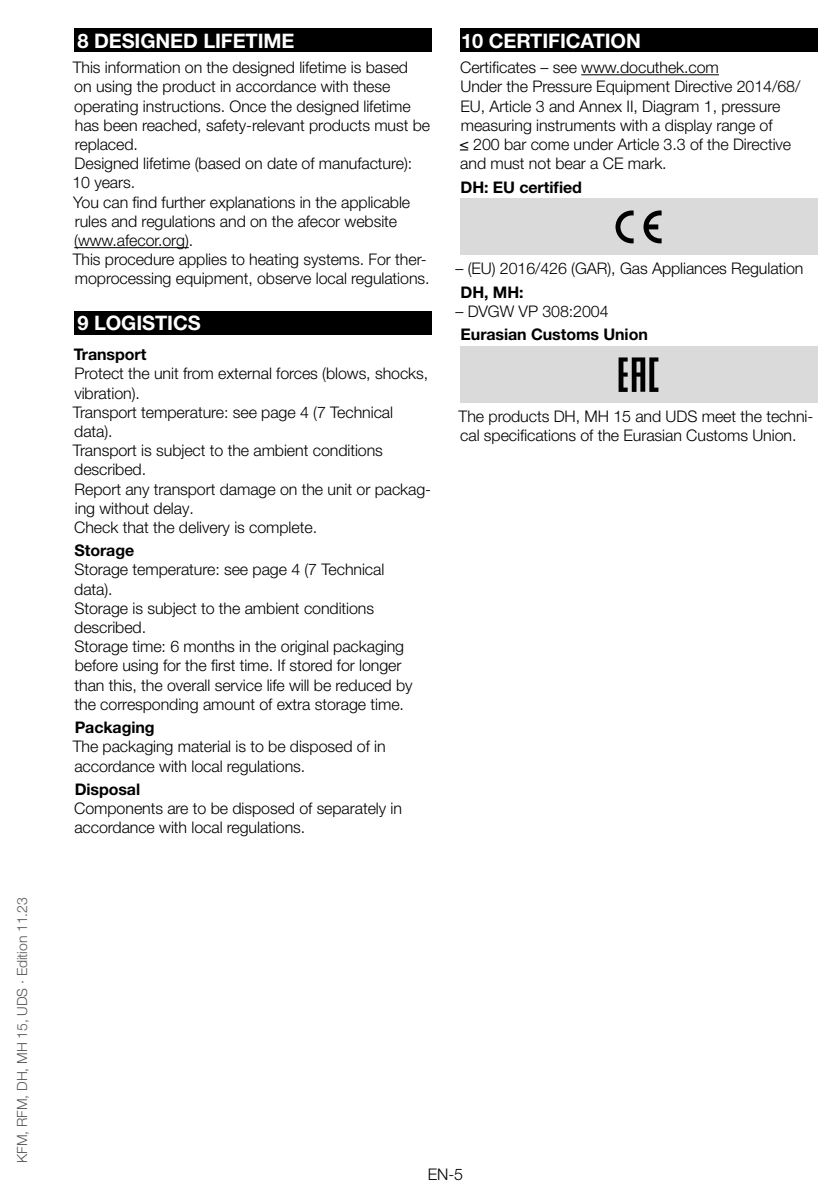
<style>
.page{position:relative;width:840px;height:1191px;background:#fff}
.page>*{position:absolute;margin:0;border:0;box-sizing:border-box;transform-origin:0 0}
.t1{font:700 20px "Helvetica Neue LT Pro";letter-spacing:-.005em;color:#fff}
.t2{font:300 16px/19.2px "Helvetica Neue LT Pro";letter-spacing:-.005em;color:#000}
.t3{font:700 16px "Helvetica Neue LT Pro";letter-spacing:-.005em;color:#000}
.t4{font:300 14px "Helvetica Neue LT Pro";letter-spacing:-.005em;color:#575756}
</style>
<div class="page">
<div style="left:74px;top:28px;width:357px;height:24px;background:#000"></div>
<hr style="left:74px;top:247px;width:115px;height:1px;background:#000">
<div style="left:74px;top:311px;width:357px;height:24px;background:#000"></div>
<div style="left:459px;top:28px;width:357px;height:24px;background:#000"></div>
<hr style="left:581px;top:74px;width:137px;height:1px;background:#000">
<div style="left:459px;top:199px;width:357px;height:56px;background:#dadada"></div>
<svg style="left:615px;top:210px;width:18px;height:33px"></svg>
<svg style="left:643px;top:210px;width:18px;height:33px"></svg>
<div style="left:459px;top:346px;width:357px;height:57px;background:#dadada"></div>
<svg style="left:618px;top:357px;width:40px;height:35px"></svg>
<p class="t4" style="left:13px;top:1162px;width:267px;rotate:-90deg">KFM, RFM, DH, MH 15, UDS · Edition 11.23</p>
<p class="t1" style="left:78px;top:28px;width:216px">8 DESIGNED LIFETIME</p>
<p class="t2" style="left:72px;top:58px;width:359px">This information on the designed lifetime is based<br>on using the product in accordance with these operating instructions. Once the designed lifetime has been reached, safety-relevant products must be replaced.<br>Designed lifetime (based on date of manufacture):<br>10 years.<br>You can find further explanations in the applicable rules and regulations and on the afecor website (www.afecor.org).<br>This procedure applies to heating systems. For ther&shy;moprocessing equipment, observe local regulations.</p>
<p class="t1" style="left:77px;top:311px;width:124px">9 LOGISTICS</p>
<p class="t3" style="left:74px;top:344px;width:74px">Transport</p>
<p class="t2" style="left:73px;top:364px;width:360px">Protect the unit from external forces (blows, shocks, vibration).<br>Transport temperature: see page 4 (7 Technical data).<br>Transport is subject to the ambient conditions described.<br>Report any transport damage on the unit or packag&shy;ing without delay.<br>Check that the delivery is complete.</p>
<p class="t3" style="left:74px;top:540px;width:61px">Storage</p>
<p class="t2" style="left:74px;top:560px;width:340px">Storage temperature: see page 4 (7 Technical data).<br>Storage is subject to the ambient conditions described.<br>Storage time: 6 months in the original packaging before using for the first time. If stored for longer than this, the overall service life will be reduced by the corresponding amount of extra storage time.</p>
<p class="t3" style="left:75px;top:717px;width:81px">Packaging</p>
<p class="t2" style="left:73px;top:736px;width:314px">The packaging material is to be disposed of in accordance with local regulations.</p>
<p class="t3" style="left:75px;top:779px;width:67px">Disposal</p>
<p class="t2" style="left:74px;top:798px;width:329px">Components are to be disposed of separately in accordance with local regulations.</p>
<p class="t1" style="left:461px;top:28px;width:165px">10 CERTIFICATION</p>
<p class="t2" style="left:459px;top:58px;width:342px">Certificates – see www.docuthek.com<br>Under the Pressure Equipment Directive 2014/68/ EU, Article 3 and Annex II, Diagram 1, pressure measuring instruments with a display range of<br>≤ 200 bar come under Article 3.3 of the Directive and must not bear a CE mark.</p>
<p class="t3" style="left:460px;top:177px;width:123px">DH: EU certified</p>
<p class="t2" style="left:455px;top:259px;width:349px">– (EU) 2016/426 (GAR), Gas Appliances Regulation</p>
<p class="t3" style="left:460px;top:282px;width:64px">DH, MH:</p>
<p class="t2" style="left:455px;top:301px;width:155px">– DVGW VP 308:2004</p>
<p class="t3" style="left:460px;top:325px;width:189px">Eurasian Customs Union</p>
<p class="t2" style="left:458px;top:406px;width:356px">The products DH, MH 15 and UDS meet the techni&shy;cal specifications of the Eurasian Customs Union.</p>
<p class="t2" style="left:427px;top:1164px;width:37px">EN-5</p>
</div>
